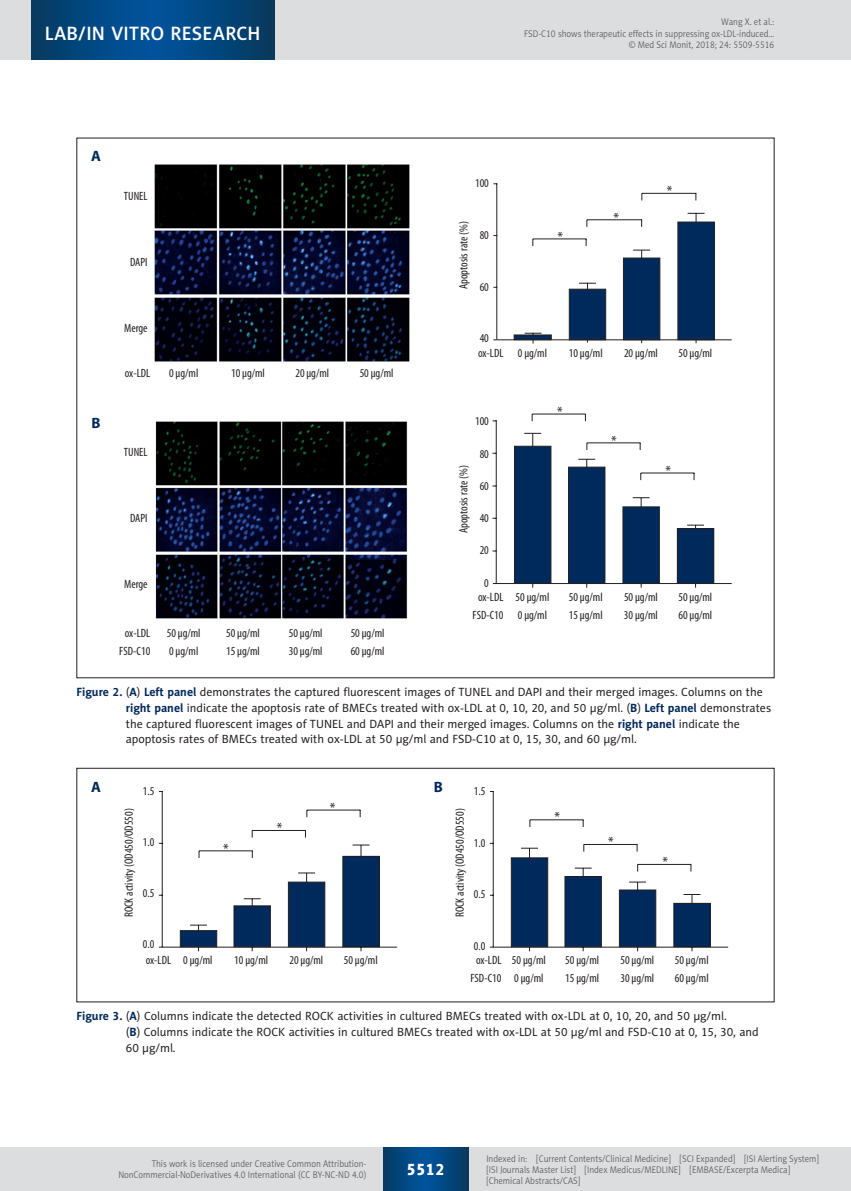
<style>
.page{position:relative;width:851px;height:1191px;background:#fff}
.page>*{position:absolute;margin:0;border:0;box-sizing:border-box;transform-origin:0 0}
.t1{font:19.5px "Naomi Sans EFN Medium";letter-spacing:.015em;color:#fff}
.t2{font:16.5px "Naomi Sans EFN Heavy";color:#fff}
.t3{font:condensed 15px "Myriad Pro";color:#231f20}
.t4{font:700 15px "Myriad Pro";color:#00295c}
.MSM_Rycina_tytul{font:12px/15.8px "Naomi Sans EFN";color:#231f20}
.t5{font:condensed 12px/18px "Myriad Pro";color:#231f20}
.t6{font:9.75px/11.2px "Naomi Sans EFN Light";color:#57585a;text-align:right;scale:.9 1}
.s1{font-weight:700;color:#00295c}
</style>
<div class="page">
<img style="left:154px;top:164px;width:256px;height:198px">
<img style="left:155px;top:421px;width:252px;height:198px">
<hr style="left:496px;top:183px;width:1px;height:156px;background:#231f20">
<svg style="left:513px;top:334px;width:11px;height:5px"></svg>
<svg style="left:524px;top:193px;width:191px;height:150px"></svg>
<hr style="left:496px;top:420px;width:1px;height:163px;background:#231f20">
<hr style="left:493px;top:583px;width:238px;height:1px;background:#231f20">
<hr style="left:493px;top:339px;width:238px;height:1px;background:#231f20">
<hr style="left:532px;top:434px;width:1px;height:153px;background:#231f20">
<hr style="left:586px;top:460px;width:1px;height:127px;background:#231f20">
<hr style="left:640px;top:498px;width:1px;height:89px;background:#231f20">
<hr style="left:695px;top:525px;width:1px;height:62px;background:#231f20">
<div style="left:514px;top:446px;width:37px;height:137px;background:#00295c;border:1px solid #231f20"></div>
<svg style="left:524px;top:413px;width:190px;height:170px"></svg>
<hr style="left:162px;top:791px;width:1px;height:156px;background:#231f20">
<hr style="left:159px;top:946px;width:238px;height:1px;background:#231f20">
<div style="left:180px;top:930px;width:37px;height:17px;background:#00295c;border:1px solid #231f20"></div>
<svg style="left:190px;top:809px;width:190px;height:142px"></svg>
<hr style="left:493px;top:791px;width:1px;height:156px;background:#231f20">
<hr style="left:490px;top:946px;width:238px;height:1px;background:#231f20">
<hr style="left:529px;top:848px;width:1px;height:103px;background:#231f20">
<hr style="left:582px;top:868px;width:1px;height:83px;background:#231f20">
<hr style="left:637px;top:882px;width:1px;height:69px;background:#231f20">
<hr style="left:691px;top:894px;width:1px;height:57px;background:#231f20">
<div style="left:511px;top:857px;width:37px;height:90px;background:#00295c;border:1px solid #231f20"></div>
<svg style="left:521px;top:819px;width:189px;height:128px"></svg>
<div style="left:77px;top:768px;width:697px;height:234px;border:1px solid #231f20"></div>
<div style="left:0;top:1148px;width:850px;height:43px;background:#dcdddf"></div>
<svg style="left:383px;top:1147px;width:85px;height:43px;background:#02477e"></svg>
<div style="left:0;top:0;width:850px;height:60px;background:#dcdddf"></div>
<hr style="left:850px;top:0;width:1px;height:60px;background:#dcdddf">
<svg style="left:32px;top:0;width:242px;height:60px;background:#02477f"></svg>
<h1 class="t1" style="left:45px;top:22px;width:217px">LAB/IN VITRO RESEARCH</h1>
<p class="t4" style="left:91px;top:147px;width:11px">A</p>
<p class="t4" style="left:91px;top:413px;width:11px">B</p>
<p class="t5" style="left:124px;top:187px;width:25px">TUNEL</p>
<p class="t5" style="left:130px;top:253px;width:19px">DAPI</p>
<p class="t5" style="left:124px;top:319px;width:25px">Merge</p>
<p class="t5" style="left:125px;top:364px;width:27px">ox-LDL</p>
<p class="t5" style="left:169px;top:364px;width:31px">0 µg/ml</p>
<p class="t5" style="left:231px;top:364px;width:35px">10 µg/ml</p>
<p class="t5" style="left:295px;top:364px;width:35px">20 µg/ml</p>
<p class="t5" style="left:359px;top:364px;width:35px">50 µg/ml</p>
<p class="t5" style="left:124px;top:443px;width:25px">TUNEL</p>
<p class="t5" style="left:130px;top:509px;width:19px">DAPI</p>
<p class="t5" style="left:124px;top:575px;width:25px">Merge</p>
<p class="t5" style="left:125px;top:624px;width:27px">ox-LDL</p>
<p class="t5" style="left:167px;top:624px;width:35px">50 µg/ml</p>
<p class="t5" style="left:226px;top:624px;width:35px">50 µg/ml</p>
<p class="t5" style="left:289px;top:624px;width:35px">50 µg/ml</p>
<p class="t5" style="left:350px;top:624px;width:35px">50 µg/ml</p>
<p class="t5" style="left:119px;top:642px;width:33px">FSD-C10</p>
<p class="t5" style="left:169px;top:642px;width:31px">0 µg/ml</p>
<p class="t5" style="left:226px;top:642px;width:35px">15 µg/ml</p>
<p class="t5" style="left:289px;top:642px;width:35px">30 µg/ml</p>
<p class="t5" style="left:350px;top:642px;width:35px">60 µg/ml</p>
<p class="t6" style="left:524px;top:16px;width:279px">Wang X. et al.:<br>FSD-C10 shows therapeutic effects in suppressing ox-LDL-induced… © Med Sci Monit, 2018; 24: 5509-5516</p>
<p class="t5" style="left:475px;top:174px;width:15px">100</p>
<p class="t5" style="left:454px;top:289px;width:70px;rotate:-90deg">Apoptosis rate (%)</p>
<p class="t5" style="left:479px;top:226px;width:11px">80</p>
<p class="t5" style="left:479px;top:278px;width:11px">60</p>
<p class="t3" style="left:557px;top:228px;width:7px">*</p>
<p class="t3" style="left:613px;top:210px;width:7px">*</p>
<p class="t3" style="left:666px;top:183px;width:7px">*</p>
<p class="t5" style="left:479px;top:330px;width:11px">40</p>
<p class="t5" style="left:478px;top:344px;width:27px">ox-LDL</p>
<p class="t5" style="left:517px;top:344px;width:31px">0 µg/ml</p>
<p class="t5" style="left:568px;top:344px;width:35px">10 µg/ml</p>
<p class="t5" style="left:624px;top:344px;width:35px">20 µg/ml</p>
<p class="t5" style="left:678px;top:344px;width:35px">50 µg/ml</p>
<p class="t5" style="left:475px;top:412px;width:15px">100</p>
<p class="t5" style="left:479px;top:445px;width:11px">80</p>
<p class="t5" style="left:479px;top:477px;width:11px">60</p>
<p class="t5" style="left:479px;top:509px;width:11px">40</p>
<p class="t5" style="left:479px;top:541px;width:11px">20</p>
<p class="t5" style="left:484px;top:574px;width:6px">0</p>
<p class="t5" style="left:454px;top:533px;width:70px;rotate:-90deg">Apoptosis rate (%)</p>
<p class="t3" style="left:557px;top:404px;width:7px">*</p>
<p class="t3" style="left:611px;top:433px;width:7px">*</p>
<p class="t3" style="left:665px;top:462px;width:7px">*</p>
<p class="t5" style="left:515px;top:588px;width:35px">50 µg/ml</p>
<p class="t5" style="left:568px;top:588px;width:35px">50 µg/ml</p>
<p class="t5" style="left:624px;top:588px;width:35px">50 µg/ml</p>
<p class="t5" style="left:678px;top:588px;width:35px">50 µg/ml</p>
<p class="t5" style="left:472px;top:588px;width:76px;text-indent:6px">ox-LDL<br>FSD-C10 0 µg/ml</p>
<p class="t5" style="left:568px;top:606px;width:35px">15 µg/ml</p>
<p class="t5" style="left:624px;top:606px;width:35px">30 µg/ml</p>
<p class="t5" style="left:678px;top:606px;width:35px">60 µg/ml</p>
<p class="MSM_Rycina_tytul" style="left:126px;top:684px;width:647px;text-indent:-49px"><span class="s1">Figure 2.</span> (<span class="s1">A</span>) <span class="s1">Left panel</span> demonstrates the captured fluorescent images of TUNEL and DAPI and their merged images. Columns on the <span class="s1">right panel</span> indicate the apoptosis rate of BMECs treated with ox-LDL at 0, 10, 20, and 50 μg/ml. (<span class="s1">B</span>) <span class="s1">Left panel</span> demonstrates the captured fluorescent images of TUNEL and DAPI and their merged images. Columns on the <span class="s1">right panel</span> indicate the apoptosis rates of BMECs treated with ox-LDL at 50 μg/ml and FSD-C10 at 0, 15, 30, and 60 μg/ml.</p>
<p class="t4" style="left:91px;top:777px;width:11px">A</p>
<p class="t4" style="left:433px;top:777px;width:11px">B</p>
<p class="t5" style="left:143px;top:782px;width:13px">1.5</p>
<p class="t5" style="left:473px;top:782px;width:13px">1.5</p>
<p class="t5" style="left:120px;top:917px;width:110px;rotate:-90deg">ROCK activity (OD450/OD550)</p>
<p class="t5" style="left:143px;top:833px;width:13px">1.0</p>
<p class="t5" style="left:143px;top:884px;width:13px">0.5</p>
<p class="t3" style="left:223px;top:840px;width:7px">*</p>
<p class="t3" style="left:277px;top:820px;width:7px">*</p>
<p class="t3" style="left:330px;top:799px;width:7px">*</p>
<p class="t5" style="left:451px;top:917px;width:110px;rotate:-90deg">ROCK activity (OD450/OD550)</p>
<p class="t5" style="left:473px;top:834px;width:13px">1.0</p>
<p class="t5" style="left:473px;top:885px;width:13px">0.5</p>
<p class="t3" style="left:554px;top:809px;width:7px">*</p>
<p class="t3" style="left:608px;top:834px;width:7px">*</p>
<p class="t3" style="left:662px;top:854px;width:7px">*</p>
<p class="t5" style="left:143px;top:935px;width:13px">0.0</p>
<p class="t5" style="left:473px;top:937px;width:13px">0.0</p>
<p class="t5" style="left:146px;top:951px;width:27px">ox-LDL</p>
<p class="t5" style="left:183px;top:951px;width:31px">0 µg/ml</p>
<p class="t5" style="left:234px;top:951px;width:35px">10 µg/ml</p>
<p class="t5" style="left:289px;top:951px;width:35px">20 µg/ml</p>
<p class="t5" style="left:344px;top:951px;width:35px">50 µg/ml</p>
<p class="t5" style="left:512px;top:951px;width:35px">50 µg/ml</p>
<p class="t5" style="left:565px;top:951px;width:35px">50 µg/ml</p>
<p class="t5" style="left:620px;top:951px;width:35px">50 µg/ml</p>
<p class="t5" style="left:674px;top:951px;width:35px">50 µg/ml</p>
<p class="t5" style="left:470px;top:951px;width:74px;text-indent:6px">ox-LDL<br>FSD-C10 0 µg/ml</p>
<p class="t5" style="left:565px;top:969px;width:35px">15 µg/ml</p>
<p class="t5" style="left:620px;top:969px;width:35px">30 µg/ml</p>
<p class="t5" style="left:674px;top:969px;width:35px">60 µg/ml</p>
<p class="MSM_Rycina_tytul" style="left:126px;top:1008px;width:634px;text-indent:-49px"><span class="s1">Figure 3.</span> (<span class="s1">A</span>) Columns indicate the detected ROCK activities in cultured BMECs treated with ox-LDL at 0, 10, 20, and 50 μg/ml.<br>(<span class="s1">B</span>) Columns indicate the ROCK activities in cultured BMECs treated with ox-LDL at 50 μg/ml and FSD-C10 at 0, 15, 30, and<br>60 μg/ml.</p>
<p class="t6" style="left:118px;top:1158px;width:277px">This work is licensed under Creative Common Attribution-<br>NonCommercial-NoDerivatives 4.0 International (CC BY-NC-ND 4.0)</p>
<h2 class="t2" style="left:406px;top:1159px;width:40px">5512</h2>
<p class="t6" style="left:486px;top:1152px;width:371px;text-align:left">Indexed in: [Current Contents/Clinical Medicine] [SCI Expanded] [ISI Alerting System] [ISI Journals Master List] [Index Medicus/MEDLINE] [EMBASE/Excerpta Medica] [Chemical Abstracts/CAS]</p>
</div>
